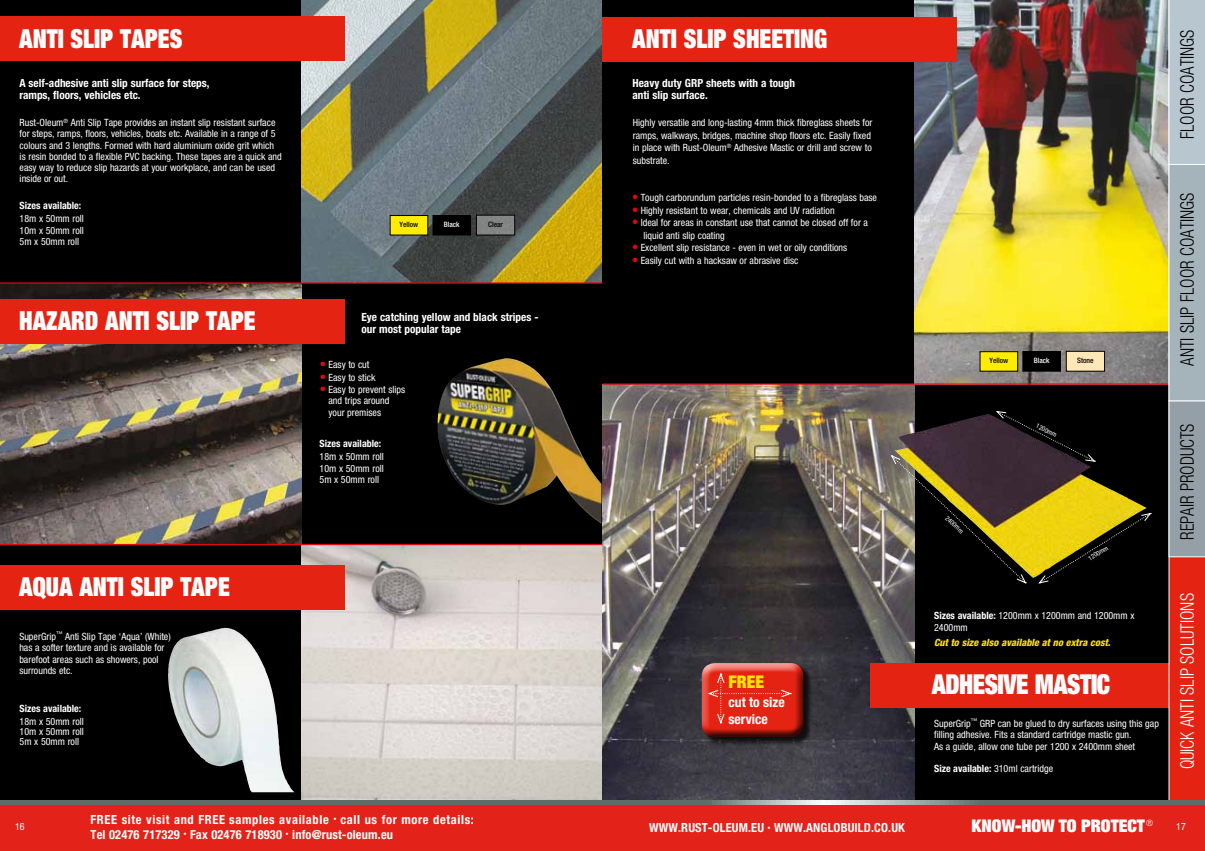
<style>
.page{position:relative;width:1205px;height:851px;background:#fff}
.page>*{position:absolute;margin:0;border:0;box-sizing:border-box;transform-origin:0 0}
.t1{font:900 condensed 27.5px "Helvetica Neue LT Pro";letter-spacing:-.02em;color:#fff;scale:.9 1}
.t2{font:900 condensed 26.25px "Helvetica Neue LT Pro";color:#fff;scale:.9 1}
.t3{font:300 condensed 18.75px "Helvetica Neue LT Pro";color:#000;scale:.9 1}
.t4{font:300 condensed 18.75px "Helvetica Neue LT Pro";color:#fff;scale:.9 1}
.t5{font:900 condensed 17.5px "Helvetica Neue LT Pro";color:#fff}
.t6{font:900 condensed 17.5px "Helvetica Neue LT Pro";color:#ffe400}
.t7{font:700 condensed 13.75px/16.5px "Helvetica Neue LT Pro";color:#fff}
.t8{font:700 condensed 12.5px/15px "Helvetica Neue LT Pro";letter-spacing:.05em;color:#fff}
.t9{font:700 condensed 12.5px "Helvetica Neue LT Pro";letter-spacing:.01em;color:#fff}
.t10{font:700 condensed 11.25px/12.5px "Helvetica Neue LT Pro";color:#fff}
.t11{font:condensed 10px/11.2px "Helvetica Neue LT Pro";color:#fff}
.t12{font:700 condensed 10px "Helvetica Neue LT Pro";color:#fff}
.t13{font:italic 800 condensed 10px "Helvetica Neue LT Pro";color:#ffe400}
.t14{font:500 condensed 7.5px "Helvetica Neue LT Pro";color:#000}
.t15{font:500 condensed 7.38px "Helvetica Neue LT Pro";color:#000}
.t16{font:500 condensed 7.38px "Helvetica Neue LT Pro";color:#fff}
.t17{font:condensed 6.62px "Helvetica Neue LT Pro";color:#fff}
.s1{font-weight:700}
.s2{font-weight:400}
</style>
<div class="page">
<div style="left:0;top:0;width:602px;height:800px;background:#000"></div>
<img style="left:301px;top:545px;width:301px;height:255px">
<div style="left:168px;top:627px;width:139px;height:178px;background:#000;opacity:.75"></div>
<img style="left:168px;top:628px;width:76px;height:138px">
<div style="left:0;top:565px;width:344px;height:44px;background:#e42313"></div>
<img style="left:301px;top:0;width:301px;height:282px">
<img style="left:0;top:283px;width:301px;height:261px">
<img style="left:438px;top:358px;width:163px;height:165px">
<div style="left:0;top:299px;width:344px;height:44px;background:#e42313"></div>
<hr style="left:0;top:544px;width:602px;height:1px;background:#e30613">
<div style="left:602px;top:0;width:603px;height:801px;background:#000"></div>
<img style="left:602px;top:384px;width:312px;height:416px">
<img style="left:914px;top:0;width:254px;height:383px">
<div style="left:980px;top:351px;width:37px;height:20px;background:#ffed00"></div>
<div style="left:980px;top:351px;width:38px;height:20px;border:1px solid #000"></div>
<div style="left:1023px;top:351px;width:37px;height:20px;background:#000"></div>
<div style="left:1066px;top:351px;width:38px;height:20px;background:#ffe7b7"></div>
<div style="left:1066px;top:351px;width:39px;height:20px;border:1px solid #000"></div>
<div style="left:602px;top:17px;width:355px;height:44px;background:#e42313"></div>
<div style="left:703px;top:664px;width:109px;height:82px;background:#000;opacity:.75"></div>
<div style="left:701px;top:661px;width:104px;height:68px;background:#fff;opacity:.75"></div>
<div style="left:701px;top:665px;width:104px;height:72px;background:#000;opacity:.75"></div>
<svg style="left:706px;top:671px;width:87px;height:54px;background:#e42a1a"></svg>
<svg style="left:890px;top:410px;width:262px;height:174px"></svg>
<div style="left:871px;top:663px;width:334px;height:44px;background:#e42313"></div>
<hr style="left:0;top:282px;width:602px;height:1px;background:#e30613">
<hr style="left:602px;top:383px;width:603px;height:1px;background:#e30613">
<div style="left:390px;top:215px;width:38px;height:20px;background:#ffed00"></div>
<div style="left:390px;top:215px;width:38px;height:20px;border:1px solid #000"></div>
<div style="left:433px;top:215px;width:38px;height:20px;background:#000"></div>
<div style="left:476px;top:215px;width:39px;height:20px;background:#838584"></div>
<div style="left:476px;top:215px;width:39px;height:20px;border:1px solid #000"></div>
<div style="left:0;top:17px;width:344px;height:44px;background:#e42313"></div>
<svg style="left:1168px;top:0;width:37px;height:800px;background:#ba8a8b"></svg>
<div style="left:0;top:804px;width:1205px;height:46px;background:#e32219"></div>
<svg style="left:0;top:800px;width:1205px;height:4px;background:#757c79"></svg>
<h2 class="t2" style="left:19px;top:21px;width:183px">ANTI SLIP TAPES</h2>
<p class="t10" style="left:19px;top:76px;width:192px">A self-adhesive anti slip surface for steps, ramps, floors, vehicles etc.</p>
<p class="t11" style="left:20px;top:117px;width:264px">Rust-Oleum<sup>®</sup> Anti Slip Tape provides an instant slip resistant surface for steps, ramps, floors, vehicles, boats etc. Available in a range of 5 colours and 3 lengths. Formed with hard aluminium oxide grit which is resin bonded to a flexible PVC backing. These tapes are a quick and easy way to reduce slip hazards at your workplace, and can be used inside or out.</p>
<p class="t12" style="left:20px;top:199px;width:63px">Sizes available:</p>
<p class="t11" style="left:20px;top:213px;width:66px;text-align:justify">18m x 50mm roll 10m x 50mm roll 5m x 50mm roll</p>
<h2 class="t2" style="left:19px;top:304px;width:264px">HAZARD ANTI SLIP TAPE</h2>
<h2 class="t2" style="left:19px;top:570px;width:236px">AQUA ANTI SLIP TAPE</h2>
<p class="t11" style="left:19px;top:631px;width:153px">SuperGrip<sup>™</sup> Anti Slip Tape ‘Aqua’ (White) has a softer texture and is available for barefoot areas such as showers, pool surrounds etc.</p>
<p class="t12" style="left:20px;top:701px;width:63px">Sizes available:</p>
<p class="t11" style="left:20px;top:716px;width:66px;line-height:10px;text-align:justify">18m x 50mm roll 10m x 50mm roll 5m x 50mm roll</p>
<p class="t15" style="left:400px;top:220px;width:20px">Yellow</p>
<p class="t16" style="left:444px;top:220px;width:17px">Black</p>
<p class="t14" style="left:488px;top:220px;width:16px">Clear</p>
<p class="t10" style="left:361px;top:310px;width:179px">Eye catching yellow and black stripes - our most popular tape</p>
<p class="t11" style="left:321px;top:359px;width:50px"><sup>●</sup> Easy to cut</p>
<p class="t11" style="left:321px;top:371px;width:56px"><sup>●</sup> Easy to stick</p>
<p class="t11" style="left:328px;top:384px;width:78px;text-indent:-8px"><sup>●</sup> Easy to prevent slips and trips around your premises</p>
<p class="t12" style="left:320px;top:437px;width:63px">Sizes available:</p>
<p class="t11" style="left:320px;top:451px;width:66px;text-align:justify">18m x 50mm roll 10m x 50mm roll 5m x 50mm roll</p>
<h2 class="t2" style="left:632px;top:21px;width:218px">ANTI SLIP SHEETING</h2>
<p class="t10" style="left:632px;top:76px;width:164px">Heavy duty GRP sheets with a tough anti slip surface.</p>
<p class="t11" style="left:633px;top:116px;width:241px;line-height:12.5px">Highly versatile and long-lasting 4mm thick fibreglass sheets for ramps, walkways, bridges, machine shop floors etc. Easily fixed in place with Rust-Oleum<sup>®</sup> Adhesive Mastic or drill and screw to substrate.</p>
<p class="t11" style="left:633px;top:192px;width:246px"><sup>●</sup> Tough carborundum particles resin-bonded to a fibreglass base</p>
<p class="t11" style="left:633px;top:204px;width:203px"><sup>●</sup> Highly resistant to wear, chemicals and UV radiation</p>
<p class="t11" style="left:643px;top:216px;width:226px;line-height:12.5px;text-indent:-11px"><sup>●</sup> Ideal for areas in constant use that cannot be closed off for a liquid anti slip coating</p>
<p class="t11" style="left:633px;top:242px;width:216px"><sup>●</sup> Excellent slip resistance - even in wet or oily conditions</p>
<p class="t11" style="left:633px;top:254px;width:167px"><sup>●</sup> Easily cut with a hacksaw or abrasive disc</p>
<h3 class="t6" style="left:728px;top:670px;width:37px">FREE</h3>
<h3 class="t7" style="left:728px;top:693px;width:58px">cut to size service</h3>
<p class="t15" style="left:989px;top:356px;width:20px">Yellow</p>
<p class="t16" style="left:1034px;top:356px;width:17px">Black</p>
<p class="t14" style="left:1077px;top:356px;width:18px">Stone</p>
<h3 class="t3" style="left:1176px;top:139px;width:123px;rotate:-90deg">FLOOR COATINGS</h3>
<h3 class="t3" style="left:1176px;top:365px;width:194px;rotate:-90deg">ANTI SLIP FLOOR COATINGS</h3>
<p class="t17" style="left:949px;top:514px;width:24px;rotate:43deg">2400mm</p>
<p class="t17" style="left:1038px;top:422px;width:24px;rotate:26deg">1200mm</p>
<p class="t17" style="left:1086px;top:555px;width:24px;rotate:-32deg">1200mm</p>
<p class="t11" style="left:934px;top:609px;width:202px;line-height:12.5px"><span class="s1">Sizes available:</span> 1200mm x 1200mm and 1200mm x<br>2400mm</p>
<p class="t13" style="left:934px;top:636px;width:178px">Cut to size also available at no extra cost.</p>
<h1 class="t1" style="left:932px;top:666px;width:200px">ADHESIVE MASTIC</h1>
<p class="t11" style="left:934px;top:717px;width:226px">SuperGrip<sup>™</sup> GRP can be glued to dry surfaces using this gap filling adhesive. Fits a standard cartridge mastic gun.<br>As a guide, allow one tube per 1200 x 2400mm sheet</p>
<p class="t12" style="left:934px;top:762px;width:121px">Size available: <span class="s2">310ml cartridge</span></p>
<h3 class="t3" style="left:1176px;top:539px;width:131px;rotate:-90deg">REPAIR PRODUCTS</h3>
<h3 class="t4" style="left:1176px;top:769px;width:197px;rotate:-90deg">QUICK ANTI SLIP SOLUTIONS</h3>
<p class="t8" style="left:91px;top:811px;width:385px">FREE site visit and FREE samples available <sup>•</sup> call us for more details:<br>Tel 02476 717329 <sup>•</sup> Fax 02476 718930 <sup>•</sup> info@rust-oleum.eu</p>
<h3 class="t5" style="left:971px;top:814px;width:183px">KNOW-HOW TO PROTECT <sup>®</sup></h3>
<p class="t11" style="left:15px;top:820px;width:11px">16</p>
<p class="t9" style="left:649px;top:820px;width:11px">WWW</p>
<p class="t9" style="left:678px;top:820px;width:177px">.RUST-OLEUM.EU <sup>•</sup> www.anglobuild</p>
<p class="t9" style="left:871px;top:820px;width:35px">.co.uk</p>
<p class="t11" style="left:1176px;top:821px;width:11px">17</p>
</div>
